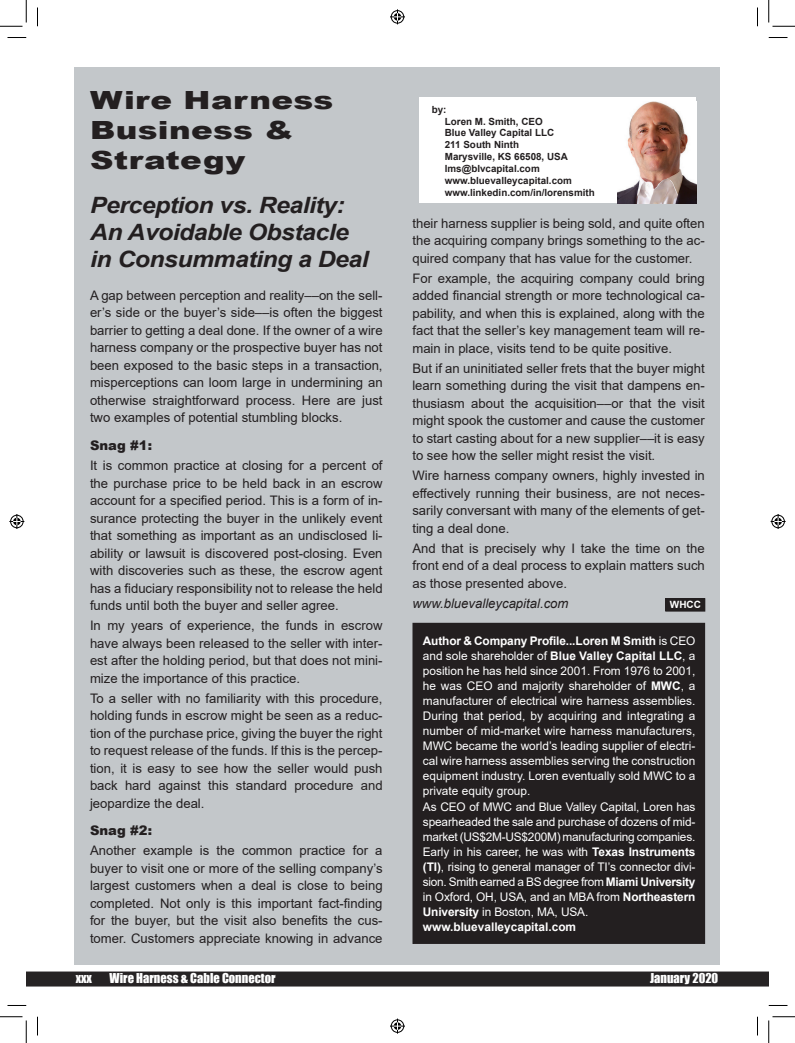
<style>
.page{position:relative;width:795px;height:1043px;background:#fff}
.page>*{position:absolute;margin:0;border:0;box-sizing:border-box;transform-origin:0 0}
.t1{font:900 25px/30px "Arial";letter-spacing:.01em;color:#231f20;scale:1.3 1}
.t2{font:italic 700 22.5px/27px "Arial";letter-spacing:-.02em;color:#231f20;scale:1.1 1}
.t3{font:13.12px/17.5px "Arial";color:#231f20;text-align:justify}
.t4{font:italic 13.12px "Arial";color:#231f20}
.t5{font:900 13.12px "Arial";color:#231f20}
.t6{font:12.5px "Impact";color:#fff}
.t7{font:11.88px/15.1px "Arial";color:#fff}
.t8{font:700 10px "Arial";color:#fff}
.t9{font:700 9.88px/11.9px "Arial";color:#231f20}
.s1{font-weight:700}
</style>
<div class="page">
<div style="left:75px;top:68px;width:645px;height:896px;background:#c3c7ca"></div>
<div style="left:419px;top:98px;width:276px;height:105px;background:#fff"></div>
<div style="left:26px;top:971px;width:743px;height:15px;background:#262324"></div>
<div style="left:413px;top:623px;width:292px;height:320px;background:#231f20"></div>
<div style="left:412px;top:622px;width:293px;height:322px;border:1px solid #231f20"></div>
<div style="left:666px;top:598px;width:39px;height:13px;background:#231f20"></div>
<img style="left:618px;top:101px;width:78px;height:102px">
<svg style="left:8px;top:37px;width:18px;height:1px"></svg>
<svg style="left:769px;top:37px;width:19px;height:1px"></svg>
<svg style="left:8px;top:1005px;width:18px;height:1px"></svg>
<svg style="left:769px;top:1005px;width:19px;height:1px"></svg>
<svg style="left:37px;top:8px;width:1px;height:18px"></svg>
<svg style="left:37px;top:1016px;width:1px;height:19px"></svg>
<svg style="left:757px;top:8px;width:1px;height:18px"></svg>
<svg style="left:757px;top:1016px;width:1px;height:19px"></svg>
<svg style="left:0;top:0;width:27px;height:27px"></svg>
<svg style="left:0;top:1016px;width:27px;height:26px"></svg>
<svg style="left:769px;top:0;width:26px;height:27px"></svg>
<svg style="left:769px;top:1016px;width:26px;height:26px"></svg>
<svg style="left:390px;top:9px;width:15px;height:15px"></svg>
<svg style="left:390px;top:1018px;width:15px;height:15px"></svg>
<svg style="left:9px;top:514px;width:15px;height:15px"></svg>
<svg style="left:771px;top:514px;width:15px;height:15px"></svg>
<h1 class="t1" style="left:90px;top:84px;width:189px">Wire Harness<br>Business &amp;<br>Strategy</h1>
<h2 class="t2" style="left:90px;top:193px;width:255px">Perception vs. Reality:<br>An Avoidable Obstacle in Consummating a Deal</h2>
<p class="t3" style="left:90px;top:286px;width:294px">A gap between perception and reality––on the sell&shy;er’s side or the buyer’s side––is often the biggest barrier to getting a deal done. If the owner of a wire harness company or the prospective buyer has not been exposed to the basic steps in a transaction, misperceptions can loom large in undermining an otherwise straightforward process. Here are just two examples of potential stumbling blocks.</p>
<p class="t5" style="left:90px;top:436px;width:64px">Snag #1:</p>
<p class="t3" style="left:90px;top:456px;width:294px">It is common practice at closing for a percent of the purchase price to be held back in an escrow account for a specified period. This is a form of in&shy;surance protecting the buyer in the unlikely event that something as important as an undisclosed li&shy;ability or lawsuit is discovered post-closing. Even with discoveries such as these, the escrow agent has a fiduciary responsibility not to release the held funds until both the buyer and seller agree.</p>
<p class="t3" style="left:90px;top:616px;width:294px">In my years of experience, the funds in escrow have always been released to the seller with inter&shy;est after the holding period, but that does not mini&shy;mize the importance of this practice.</p>
<p class="t3" style="left:90px;top:689px;width:294px">To a seller with no familiarity with this procedure, holding funds in escrow might be seen as a reduc&shy;tion of the purchase price, giving the buyer the right to request release of the funds. If this is the percep&shy;tion, it is easy to see how the seller would push back hard against this standard procedure and jeopardize the deal.</p>
<p class="t5" style="left:90px;top:820px;width:64px">Snag #2:</p>
<p class="t3" style="left:90px;top:841px;width:294px">Another example is the common practice for a buyer to visit one or more of the selling company’s largest customers when a deal is close to being completed. Not only is this important fact-finding for the buyer, but the visit also benefits the cus&shy;tomer. Customers appreciate knowing in advance</p>
<p class="t6" style="left:76px;top:968px;width:18px">xxx</p>
<p class="t6" style="left:110px;top:968px;width:168px">Wire Harness &amp; Cable Connector</p>
<p class="t9" style="left:445px;top:103px;width:152px;text-indent:-13px">by:<br>Loren M. Smith, CEO<br>Blue Valley Capital LLC<br>211 South Ninth<br>Marysville, KS 66508, USA lms@blvcapital.com www.bluevalleycapital.com www.linkedin.com/in/lorensmith</p>
<p class="t3" style="left:412px;top:214px;width:294px">their harness supplier is being sold, and quite often the acquiring company brings something to the ac&shy;quired company that has value for the customer.</p>
<p class="t3" style="left:412px;top:269px;width:294px">For example, the acquiring company could bring added financial strength or more technological ca&shy;pability, and when this is explained, along with the fact that the seller’s key management team will re&shy;main in place, visits tend to be quite positive.</p>
<p class="t3" style="left:412px;top:359px;width:294px">But if an uninitiated seller frets that the buyer might learn something during the visit that dampens en&shy;thusiasm about the acquisition––or that the visit might spook the customer and cause the customer to start casting about for a new supplier––it is easy to see how the seller might resist the visit.</p>
<p class="t3" style="left:412px;top:466px;width:294px">Wire harness company owners, highly invested in effectively running their business, are not neces&shy;sarily conversant with many of the elements of get&shy;ting a deal done.</p>
<p class="t3" style="left:412px;top:539px;width:294px">And that is precisely why I take the time on the front end of a deal process to explain matters such as those presented above.</p>
<p class="t4" style="left:412px;top:594px;width:158px">www.bluevalleycapital.com</p>
<p class="t8" style="left:670px;top:598px;width:33px">WHCC</p>
<p class="t7" style="left:423px;top:633px;width:274px"><span class="s1">Author &amp; Company Profile...Loren M Smith</span> is CEO and sole shareholder of <span class="s1">Blue Valley Capital LLC</span>, a position he has held since 2001. From 1976 to 2001, he was CEO and majority shareholder of <span class="s1">MWC</span>, a manufacturer of electrical wire harness assemblies.<br>During that period, by acquiring and integrating a number of mid-market wire harness manufacturers, MWC became the world’s leading supplier of electri&shy;cal wire harness assemblies serving the construction equipment industry. Loren eventually sold MWC to a private equity group.<br>As CEO of MWC and Blue Valley Capital, Loren has spearheaded the sale and purchase of dozens of mid&shy;market (US$2M-US$200M) manufacturing companies.<br>Early in his career, he was with <span class="s1">Texas Instruments (TI)</span>, rising to general manager of TI’s connector divi&shy;sion. Smith earned a BS degree from <span class="s1">Miami University </span>in Oxford, OH, USA, and an MBA from <span class="s1">Northeastern University</span> in Boston, MA, USA. <span class="s1">www.bluevalleycapital.com</span></p>
<p class="t6" style="left:650px;top:968px;width:70px">January 2020</p>
</div>
